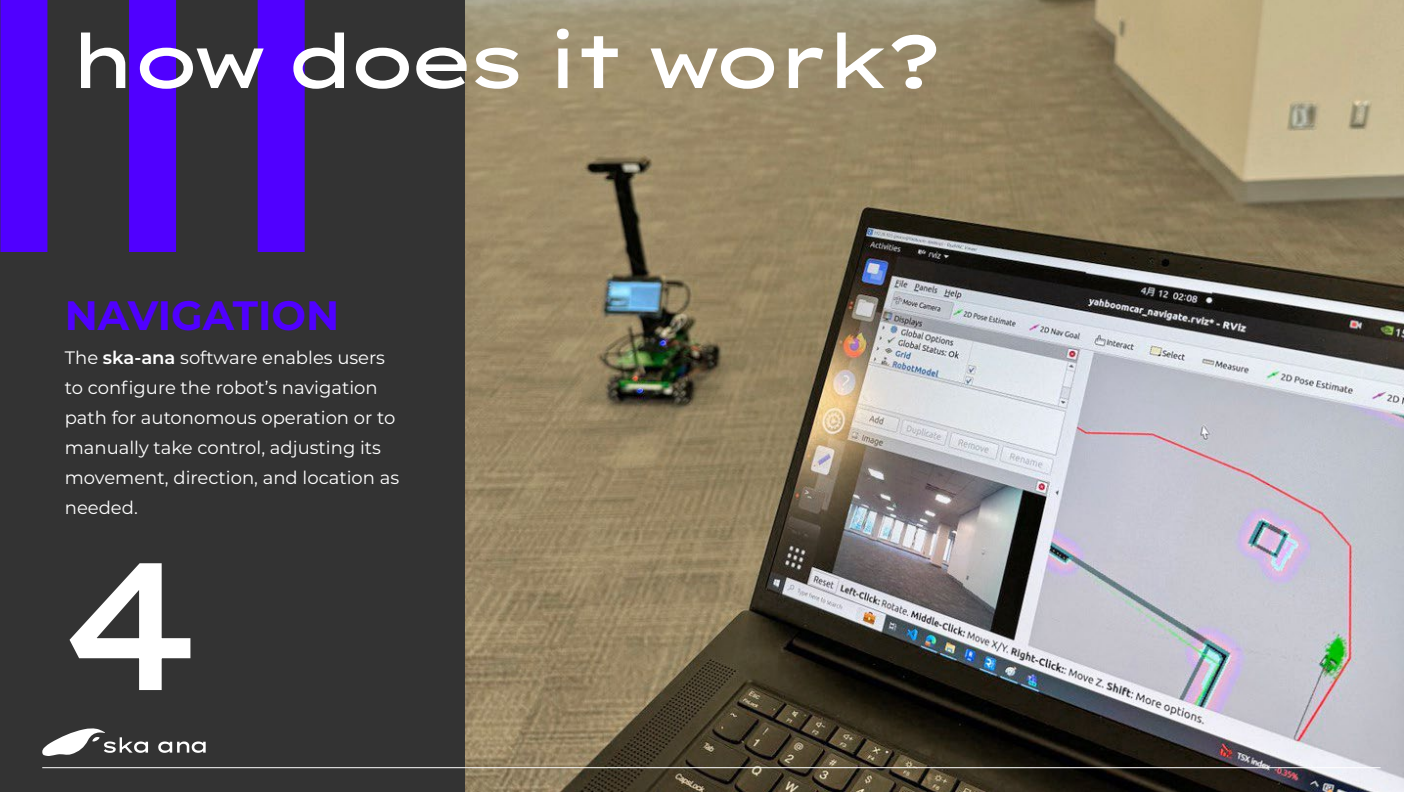
<style>
.page{position:relative;width:1404px;height:792px;background:#333}
.page>*{position:absolute;margin:0;border:0;box-sizing:border-box;transform-origin:0 0}
.t1{font:500 361.3px "Lexend Zetta";color:#5000ff}
.t2{font:500 180.6px "Lexend Zetta";color:#fff}
.t3{font:500 75px "Lexend Zetta";letter-spacing:-.15em;color:#fff}
.t4{font:700 41px "Montserrat";color:#5000ff}
.t5{font:18px/30px "Montserrat";color:#fff}
.s1{font-weight:600}
</style>
<div class="page">
<img style="left:466px;top:0;width:938px;height:792px">
<hr style="left:42px;top:767px;width:1339px;height:1px;background:#fff">
<svg style="left:42px;top:728px;width:164px;height:28px"></svg>
<h1 class="t1" style="left:-67px;top:-169px;width:442px">III</h1>
<h3 class="t3" style="left:65px;top:1px;width:882px">how does it work?</h3>
<h3 class="t4" style="left:65px;top:286px;width:276px">NAVIGATION</h3>
<p class="t5" style="left:65px;top:342px;width:336px">The <span class="s1">ska-ana</span> software enables users to configure the robot’s navigation path for autonomous operation or to manually take control, adjusting its movement, direction, and location as needed.</p>
<h2 class="t2" style="left:58px;top:480px;width:145px">4</h2>
</div>
